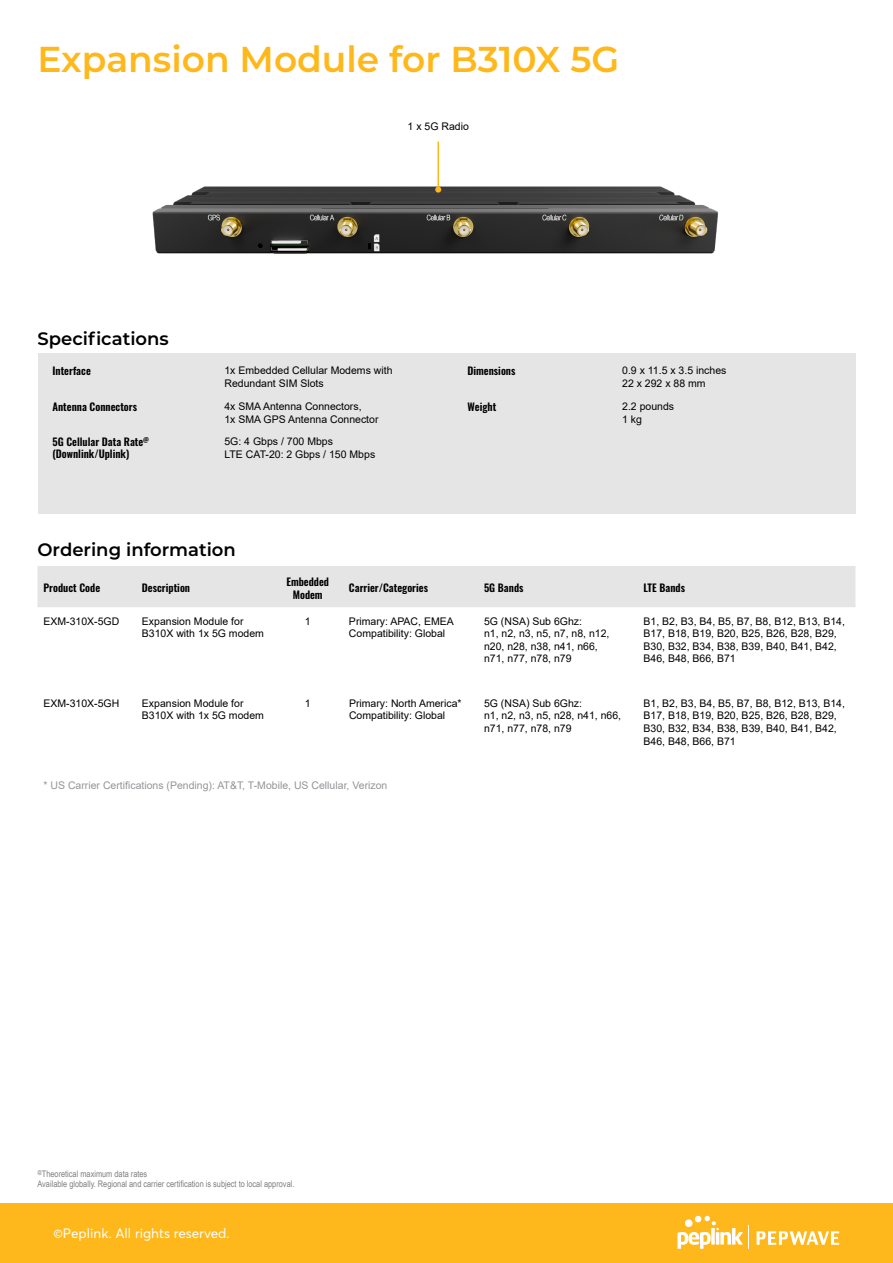
<style>
.page{position:relative;width:893px;height:1263px;background:#fff}
.page>*{position:absolute;margin:0;border:0;box-sizing:border-box;transform-origin:0 0}
.t1{font:600 36px "Montserrat";color:#ffb81c}
.t2{font:600 18px "Montserrat";color:#000}
.t3{font:13.5px "Averta";color:#fff}
.t4{font:10.5px/12.6px "Arial";color:#000}
.t5{font:600 10.5px/12.6px "Oswald";color:#000}
.t6{font:10.5px "Arial";color:#939598}
.t7{font:9px/10.8px "Arial Narrow";color:#808080}
</style>
<div class="page">
<div style="left:0;top:1203px;width:893px;height:60px;background:#ffb81c"></div>
<svg style="left:757px;top:1231px;width:82px;height:14px"></svg>
<svg style="left:677px;top:1215px;width:72px;height:34px"></svg>
<div style="left:38px;top:353px;width:817px;height:160px;background:#e5e5e5"></div>
<img style="left:152px;top:186px;width:567px;height:68px">
<hr style="left:437px;top:142px;width:2px;height:48px;background:#ffb81c">
<svg style="left:435px;top:187px;width:6px;height:6px"></svg>
<div style="left:38px;top:566px;width:817px;height:40px;background:#e5e5e5"></div>
<hr style="left:38px;top:606px;width:98px;height:1px;background:#e5e5e5">
<hr style="left:136px;top:606px;width:136px;height:1px;background:#e5e5e5">
<hr style="left:272px;top:606px;width:71px;height:1px;background:#e5e5e5">
<hr style="left:343px;top:606px;width:135px;height:1px;background:#e5e5e5">
<hr style="left:478px;top:606px;width:159px;height:1px;background:#e5e5e5">
<hr style="left:638px;top:606px;width:217px;height:1px;background:#e5e5e5">
<h1 class="t1" style="left:38px;top:34px;width:583px">Expansion Module for B310X 5G</h1>
<p class="t4" style="left:408px;top:120px;width:63px">1 x 5G Radio</p>
<h2 class="t2" style="left:38px;top:325px;width:133px">Specifications</h2>
<p class="t5" style="left:52px;top:365px;width:40px">Interface</p>
<p class="t4" style="left:224px;top:364px;width:170px">1x Embedded Cellular Modems with<br>Redundant SIM Slots</p>
<p class="t5" style="left:52px;top:401px;width:86px">Antenna Connectors</p>
<p class="t4" style="left:224px;top:400px;width:156px">4x SMA Antenna Connectors,<br>1x SMA GPS Antenna Connector</p>
<p class="t5" style="left:52px;top:436px;width:98px">5G Cellular Data Rate<sup>@ </sup>(Downlink/Uplink)</p>
<p class="t4" style="left:224px;top:435px;width:152px">5G: 4 Gbps / 700 Mbps<br>LTE CAT-20: 2 Gbps / 150 Mbps</p>
<h2 class="t2" style="left:38px;top:537px;width:200px">Ordering information</h2>
<p class="t5" style="left:467px;top:365px;width:49px">Dimensions</p>
<p class="t4" style="left:622px;top:364px;width:106px">0.9 x 11.5 x 3.5 inches<br>22 x 292 x 88 mm</p>
<p class="t5" style="left:467px;top:401px;width:30px">Weight</p>
<p class="t4" style="left:622px;top:400px;width:53px">2.2 pounds<br>1 kg</p>
<p class="t5" style="left:44px;top:582px;width:58px">Product Code</p>
<p class="t5" style="left:142px;top:582px;width:50px">Description</p>
<p class="t5" style="left:286px;top:576px;width:44px;text-align:center">Embedded<br>Modem</p>
<p class="t5" style="left:349px;top:582px;width:81px">Carrier/Categories</p>
<p class="t5" style="left:484px;top:582px;width:41px">5G Bands</p>
<p class="t5" style="left:644px;top:582px;width:43px">LTE Bands</p>
<p class="t4" style="left:43px;top:614px;width:77px">EXM-310X-5GD</p>
<p class="t4" style="left:142px;top:614px;width:123px">Expansion Module for<br>B310X with 1x 5G modem</p>
<p class="t4" style="left:305px;top:614px;width:7px">1</p>
<p class="t4" style="left:349px;top:614px;width:106px">Primary: APAC, EMEA<br>Compatibility: Global</p>
<p class="t4" style="left:484px;top:614px;width:127px">5G (NSA) Sub 6Ghz:<br>n1, n2, n3, n5, n7, n8, n12, n20, n28, n38, n41, n66, n71, n77, n78, n79</p>
<p class="t4" style="left:644px;top:614px;width:203px">B1, B2, B3, B4, B5, B7, B8, B12, B13, B14, B17, B18, B19, B20, B25, B26, B28, B29, B30, B32, B34, B38, B39, B40, B41, B42, B46, B48, B66, B71</p>
<p class="t4" style="left:44px;top:697px;width:77px">EXM-310X-5GH</p>
<p class="t4" style="left:142px;top:697px;width:123px">Expansion Module for<br>B310X with 1x 5G modem</p>
<p class="t4" style="left:305px;top:697px;width:7px">1</p>
<p class="t4" style="left:349px;top:697px;width:114px">Primary: North America*<br>Compatibility: Global</p>
<p class="t4" style="left:484px;top:697px;width:139px">5G (NSA) Sub 6Ghz:<br>n1, n2, n3, n5, n28, n41, n66, n71, n77, n78, n79</p>
<p class="t4" style="left:644px;top:697px;width:203px">B1, B2, B3, B4, B5, B7, B8, B12, B13, B14, B17, B18, B19, B20, B25, B26, B28, B29, B30, B32, B34, B38, B39, B40, B41, B42, B46, B48, B66, B71</p>
<p class="t6" style="left:44px;top:778px;width:345px">* US Carrier Certifications (Pending): AT&amp;T, T-Mobile, US Cellular, Verizon</p>
<p class="t7" style="left:38px;top:1168px;width:258px"><sup>@</sup>Theoretical maximum data rates<br>Available globally. Regional and carrier certification is subject to local approval.</p>
<p class="t3" style="left:53px;top:1225px;width:178px">©Peplink. All rights reserved.</p>
</div>
